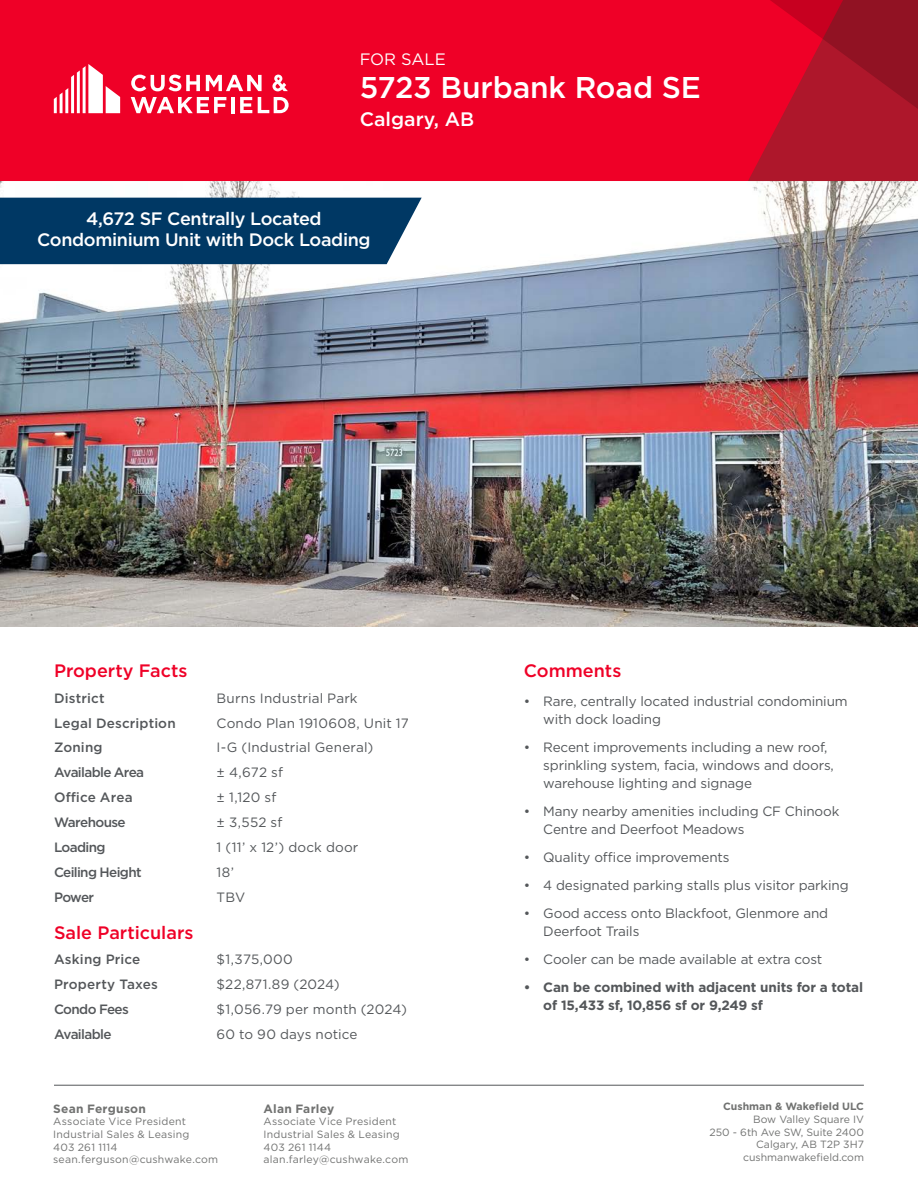
<style>
.page{position:relative;width:918px;height:1188px;background:#fff}
.page>*{position:absolute;margin:0;border:0;box-sizing:border-box;transform-origin:0 0}
.Property_Name___Address{font:500 30px "Gotham";letter-spacing:-.005em;color:#fff}
.Property_Name___Address_2nd_Line{font:500 19.5px "Gotham";color:#fff}
.Banner_Callout_Text{font:500 18px/21px "Gotham";letter-spacing:-.02em;color:#fff;text-align:center}
.Section_Head_-_red{font:500 18px "Gotham";color:#ef0027}
.Banner_Callout_Text-2{font:16.5px "Gotham";color:#fff}
.Table_text_-_small{font:13.5px/18px "Gotham";letter-spacing:-.01em;color:#54575a}
.Table_text_-_small-2{font:500 13.5px "Gotham";letter-spacing:-.045em;color:#54575a}
.t1{font:700 13.5px/18px "Gotham";letter-spacing:-.01em;color:#54575a}
.Table_text_-_small-3{font:13.5px "Gotham";letter-spacing:.015em;color:#54575a}
.Table_text_-_small-4{font:13.5px "Gotham";letter-spacing:.01em;color:#54575a}
.Table_text_-_small-5{font:500 13.5px "Gotham";letter-spacing:.01em;color:#54575a}
.Table_text_-_small-6{font:500 13.5px "Gotham";letter-spacing:.015em;color:#54575a}
.Broker_Name{font:700 12px "Gotham";letter-spacing:.02em;color:#717271}
.Broker_Contact{font:10.5px/12.6px "Gotham";letter-spacing:.02em;color:#717271}
.URL{font:10.5px "Gotham";color:#717271}
.URL-2{font:700 10.5px "Gotham";color:#717271}
</style>
<div class="page">
<hr style="left:54px;top:1085px;width:810px;height:1px;background:#54575a">
<img style="left:0;top:181px;width:918px;height:445px">
<div style="left:0;top:198px;width:422px;height:66px;background:#003864"></div>
<div style="left:0;top:0;width:918px;height:181px;background:#ef0027"></div>
<svg style="left:748px;top:0;width:170px;height:181px"></svg>
<svg style="left:54px;top:64px;width:66px;height:49px"></svg>
<hr style="left:231px;top:97px;width:4px;height:16px;background:#fff">
<svg style="left:240px;top:97px;width:12px;height:16px"></svg>
<svg style="left:258px;top:97px;width:31px;height:16px"></svg>
<svg style="left:131px;top:75px;width:69px;height:16px"></svg>
<svg style="left:206px;top:75px;width:56px;height:16px"></svg>
<svg style="left:131px;top:97px;width:95px;height:16px"></svg>
<svg style="left:272px;top:75px;width:16px;height:16px"></svg>
<p class="Banner_Callout_Text-2" style="left:360px;top:48px;width:88px">FOR SALE</p>
<p class="Property_Name___Address" style="left:360px;top:68px;width:343px">5723 Burbank Road SE</p>
<p class="Property_Name___Address_2nd_Line" style="left:360px;top:107px;width:116px">Calgary, AB</p>
<p class="Banner_Callout_Text" style="left:37px;top:208px;width:335px">4,672 SF Centrally Located<br>Condominium Unit with Dock Loading</p>
<p class="Section_Head_-_red" style="left:54px;top:659px;width:135px">Property Facts</p>
<p class="Section_Head_-_red" style="left:524px;top:659px;width:99px">Comments</p>
<p class="Table_text_-_small" style="left:543px;top:692px;width:306px;text-indent:-20px">• Rare, centrally located industrial condominium with dock loading</p>
<p class="Table_text_-_small" style="left:543px;top:738px;width:292px;text-indent:-20px">• Recent improvements including a new roof, sprinkling system, facia, windows and doors, warehouse lighting and signage</p>
<p class="Table_text_-_small" style="left:543px;top:802px;width:298px;text-indent:-20px">• Many nearby amenities including CF Chinook<br>Centre and Deerfoot Meadows</p>
<p class="Table_text_-_small" style="left:524px;top:848px;width:207px">• Quality office improvements</p>
<p class="Table_text_-_small" style="left:524px;top:876px;width:326px">• 4 designated parking stalls plus visitor parking</p>
<p class="Table_text_-_small" style="left:543px;top:904px;width:286px;text-indent:-20px">• Good access onto Blackfoot, Glenmore and<br>Deerfoot Trails</p>
<p class="Table_text_-_small" style="left:524px;top:950px;width:300px">• Cooler can be made available at extra cost</p>
<p class="t1" style="left:543px;top:978px;width:321px;text-indent:-20px">• Can be combined with adjacent units for a total of 15,433 sf, 10,856 sf or 9,249 sf</p>
<p class="Table_text_-_small-6" style="left:54px;top:689px;width:52px">District</p>
<p class="Table_text_-_small-4" style="left:217px;top:689px;width:143px">Burns Industrial Park</p>
<p class="Table_text_-_small-5" style="left:54px;top:714px;width:123px">Legal Description</p>
<p class="Table_text_-_small-3" style="left:217px;top:714px;width:194px">Condo Plan 1910608, Unit 17</p>
<p class="Table_text_-_small-2" style="left:54px;top:739px;width:50px">Zoning</p>
<p class="Table_text_-_small-3" style="left:217px;top:739px;width:158px">I-G (Industrial General)</p>
<p class="Table_text_-_small-2" style="left:54px;top:764px;width:92px">Available Area</p>
<p class="Table_text_-_small" style="left:217px;top:763px;width:68px">± 4,672 sf</p>
<p class="Table_text_-_small-2" style="left:54px;top:789px;width:80px">Office Area</p>
<p class="Table_text_-_small" style="left:217px;top:788px;width:61px">± 1,120 sf</p>
<p class="Table_text_-_small-2" style="left:54px;top:813px;width:73px">Warehouse</p>
<p class="Table_text_-_small" style="left:217px;top:813px;width:67px">± 3,552 sf</p>
<p class="Table_text_-_small-2" style="left:54px;top:838px;width:53px">Loading</p>
<p class="Table_text_-_small-3" style="left:217px;top:838px;width:143px">1 (11’ x 12’) dock door</p>
<p class="Table_text_-_small-2" style="left:54px;top:863px;width:89px">Ceiling Height</p>
<p class="Table_text_-_small" style="left:217px;top:863px;width:19px">18’</p>
<p class="Table_text_-_small-2" style="left:54px;top:888px;width:42px">Power</p>
<p class="Table_text_-_small" style="left:217px;top:887px;width:30px">TBV</p>
<p class="Section_Head_-_red" style="left:54px;top:921px;width:141px">Sale Particulars</p>
<p class="Table_text_-_small-5" style="left:54px;top:951px;width:88px">Asking Price</p>
<p class="Table_text_-_small" style="left:217px;top:950px;width:78px">$1,375,000</p>
<p class="Table_text_-_small-5" style="left:54px;top:975px;width:106px">Property Taxes</p>
<p class="Table_text_-_small-4" style="left:217px;top:976px;width:125px">$22,871.89 (2024)</p>
<p class="Table_text_-_small-2" style="left:54px;top:1000px;width:76px">Condo Fees</p>
<p class="Table_text_-_small-4" style="left:217px;top:1000px;width:192px">$1,056.79 per month (2024)</p>
<p class="Table_text_-_small-2" style="left:54px;top:1025px;width:59px">Available</p>
<p class="Table_text_-_small" style="left:217px;top:1025px;width:143px">60 to 90 days notice</p>
<p class="Broker_Name" style="left:53px;top:1101px;width:94px">Sean Ferguson</p>
<p class="Broker_Contact" style="left:53px;top:1115px;width:134px">Associate Vice President</p>
<p class="Broker_Contact" style="left:53px;top:1128px;width:167px">Industrial Sales &amp; Leasing<br>403 261 1114 sean.ferguson@cushwake.com</p>
<p class="Broker_Name" style="left:264px;top:1101px;width:72px">Alan Farley</p>
<p class="Broker_Contact" style="left:264px;top:1115px;width:134px">Associate Vice President</p>
<p class="Broker_Contact" style="left:264px;top:1128px;width:146px">Industrial Sales &amp; Leasing<br>403 261 1144 alan.farley@cushwake.com</p>
<p class="URL-2" style="left:723px;top:1100px;width:142px">Cushman &amp; Wakefield ULC</p>
<p class="URL" style="left:753px;top:1113px;width:112px">Bow Valley Square IV</p>
<p class="URL" style="left:709px;top:1125px;width:156px">250 - 6th Ave SW, Suite 2400</p>
<p class="URL" style="left:756px;top:1138px;width:109px">Calgary, AB T2P 3H7</p>
<p class="URL" style="left:743px;top:1150px;width:122px">cushmanwakefield.com</p>
</div>
